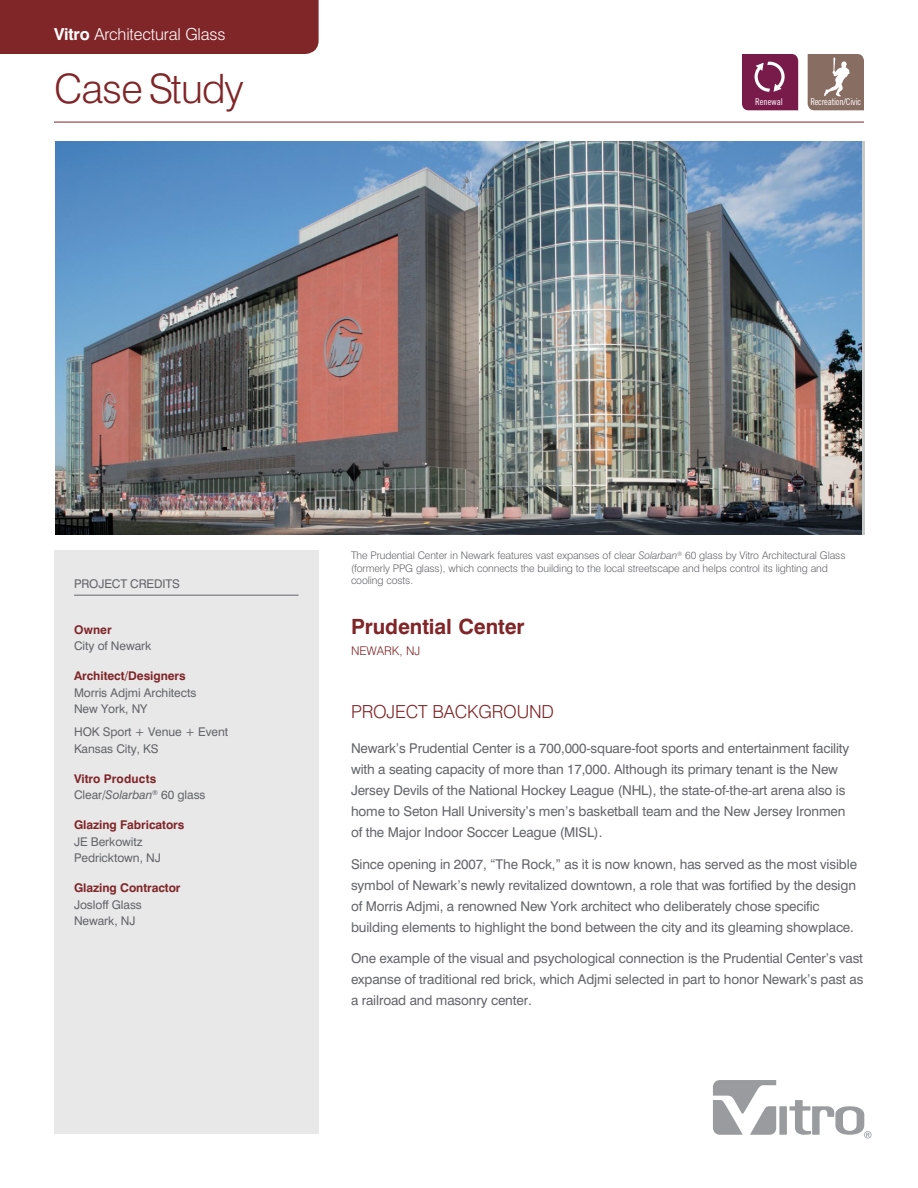
<style>
.page{position:relative;width:918px;height:1188px;background:#fff}
.page>*{position:absolute;margin:0;border:0;box-sizing:border-box;transform-origin:0 0}
.t1{font:300 40.5px "Swiss 721 BT";letter-spacing:-.02em;color:#802528}
.Project_Title{font:700 21px "Swiss 721 BT";letter-spacing:-.005em;color:#802528}
.Project_Background{font:300 18px "Swiss 721 BT";letter-spacing:-.01em;color:#802528}
.t2{font:300 16.5px "Swiss 721 BT";letter-spacing:-.01em;color:#fff}
.BC{font:13.5px/21px "Swiss 721 BT";letter-spacing:-.01em;color:#646569}
.Project_Description{font:12px/16.5px "Swiss 721 BT";letter-spacing:-.005em;color:#646569}
.Project_Header{font:700 12px "Swiss 721 BT";letter-spacing:-.005em;color:#802528}
.Project_Location{font:300 12px "Swiss 721 BT";letter-spacing:-.005em;color:#802528}
.t3{font:300 10.5px/12.6px "Swiss 721 BT";letter-spacing:-.01em;color:#646569}
.t4{font:9.45px "Trade Gothic Cond Eighteen";letter-spacing:-.02em;color:#fff}
.t5{font:9.45px "Trade Gothic Cond Eighteen";color:#fff}
.s1{font-weight:700}
.s2{font-style:italic}
</style>
<div class="page">
<div style="left:0;top:0;width:319px;height:54px;background:#802528"></div>
<svg style="left:742px;top:54px;width:56px;height:56px;background:#842e5a"></svg>
<svg style="left:808px;top:54px;width:56px;height:56px;background:#947c73"></svg>
<hr style="left:54px;top:122px;width:810px;height:1px;background:#802528">
<svg style="left:713px;top:1080px;width:159px;height:58px"></svg>
<img style="left:56px;top:141px;width:806px;height:394px">
<div style="left:54px;top:551px;width:265px;height:583px;background:#e8e8e9"></div>
<hr style="left:74px;top:595px;width:225px;height:1px;background:#646569">
<p class="t2" style="left:54px;top:24px;width:173px"><span class="s1">Vitro</span> Architectural Glass</p>
<p class="t1" style="left:54px;top:64px;width:191px">Case Study</p>
<p class="t5" style="left:755px;top:96px;width:29px">Renewal</p>
<p class="t4" style="left:810px;top:96px;width:52px">Recreation/Civic</p>
<p class="Project_Description" style="left:74px;top:575px;width:107px">PROJECT CREDITS</p>
<p class="Project_Header" style="left:74px;top:622px;width:39px">Owner</p>
<p class="Project_Description" style="left:74px;top:638px;width:79px">City of Newark</p>
<p class="Project_Header" style="left:74px;top:669px;width:113px">Architect/Designers</p>
<p class="Project_Description" style="left:74px;top:684px;width:124px">Morris Adjmi Architects<br>New York, NY</p>
<p class="Project_Description" style="left:74px;top:724px;width:156px">HOK Sport + Venue + Event<br>Kansas City, KS</p>
<p class="Project_Header" style="left:74px;top:771px;width:84px">Vitro Products</p>
<p class="Project_Description" style="left:74px;top:787px;width:133px">Clear/<span class="s2">Solarban</span><sup>®</sup> 60 glass</p>
<p class="Project_Header" style="left:74px;top:818px;width:112px">Glazing Fabricators</p>
<p class="Project_Description" style="left:74px;top:833px;width:88px">JE Berkowitz<br>Pedricktown, NJ</p>
<p class="Project_Header" style="left:74px;top:881px;width:108px">Glazing Contractor</p>
<p class="Project_Description" style="left:74px;top:896px;width:69px">Josloff Glass<br>Newark, NJ</p>
<p class="t3" style="left:351px;top:549px;width:496px">The Prudential Center in Newark features vast expanses of clear <span class="s2">Solarban</span><sup>®</sup> 60 glass by Vitro Architectural Glass (formerly PPG glass), which connects the building to the local streetscape and helps control its lighting and cooling costs.</p>
<p class="Project_Title" style="left:351px;top:614px;width:175px">Prudential Center</p>
<p class="Project_Location" style="left:351px;top:644px;width:71px">NEWARK, NJ</p>
<p class="Project_Background" style="left:351px;top:701px;width:205px">PROJECT BACKGROUND</p>
<p class="BC" style="left:351px;top:737px;width:500px">Newark’s Prudential Center is a 700,000-square-foot sports and entertainment facility with a seating capacity of more than 17,000. Although its primary tenant is the New Jersey Devils of the National Hockey League (NHL), the state-of-the-art arena also is home to Seton Hall University’s men’s basketball team and the New Jersey Ironmen of the Major Indoor Soccer League (MISL).</p>
<p class="BC" style="left:351px;top:853px;width:508px">Since opening in 2007, “The Rock,” as it is now known, has served as the most visible symbol of Newark’s newly revitalized downtown, a role that was fortified by the design of Morris Adjmi, a renowned New York architect who deliberately chose specific building elements to highlight the bond between the city and its gleaming showplace.</p>
<p class="BC" style="left:351px;top:948px;width:514px;text-align:justify">One example of the visual and psychological connection is the Prudential Center’s vast expanse of traditional red brick, which Adjmi selected in part to honor Newark’s past as a railroad and masonry center.</p>
</div>
